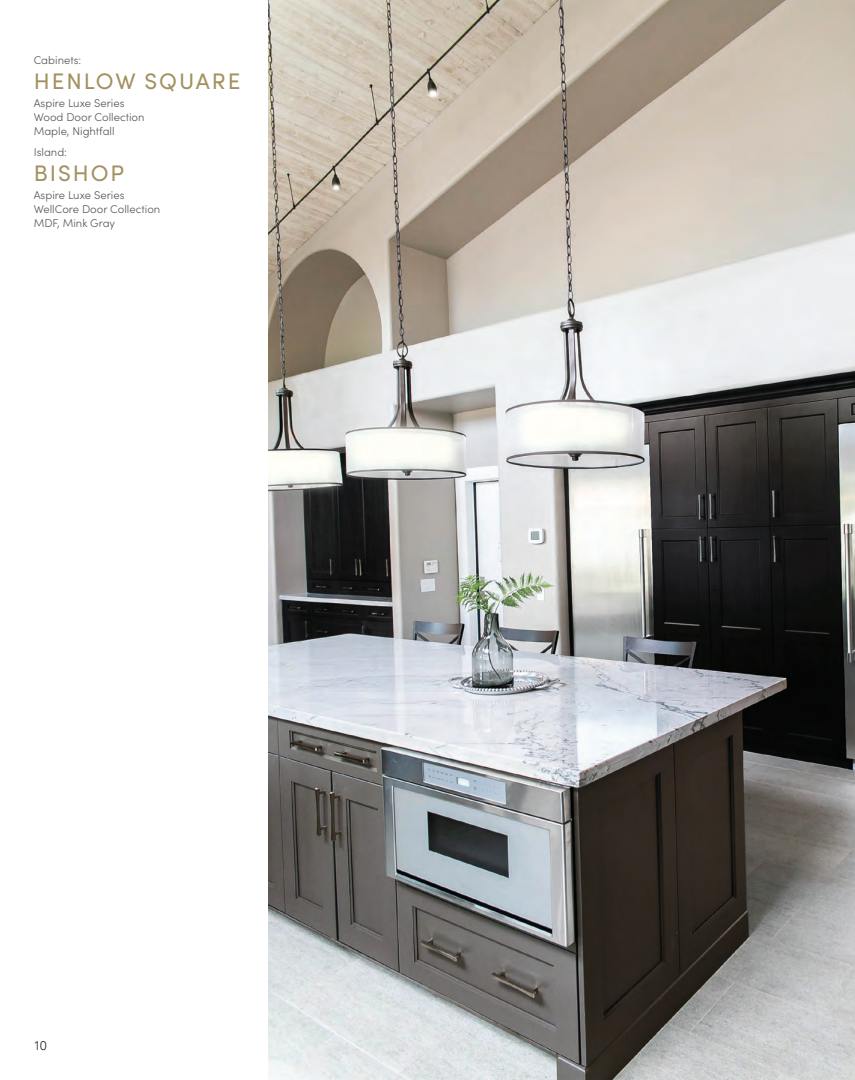
<style>
.page{position:relative;width:855px;height:1080px;background:#fff}
.page>*{position:absolute;margin:0;border:0;box-sizing:border-box;transform-origin:0 0}
.t1{font:22.5px "Sofia Pro";letter-spacing:.085em;color:#a29161}
.t2{font:300 12.5px "Avenir";color:#231f20}
.t3{font:300 11.25px/13.8px "Sofia Pro";color:#57585a}
</style>
<div class="page">
<img style="left:269px;top:0;width:586px;height:1080px">
<p class="t3" style="left:34px;top:52px;width:49px">Cabinets:</p>
<h1 class="t1" style="left:34px;top:64px;width:208px">HENLOW SQUARE</h1>
<p class="t3" style="left:34px;top:96px;width:112px">Aspire Luxe Series<br>Wood Door Collection<br>Maple, Nightfall</p>
<p class="t3" style="left:34px;top:144px;width:35px">Island:</p>
<h1 class="t1" style="left:34px;top:156px;width:92px">BISHOP</h1>
<p class="t3" style="left:34px;top:188px;width:128px">Aspire Luxe Series<br>WellCore Door Collection<br>MDF, Mink Gray</p>
<p class="t2" style="left:34px;top:1038px;width:15px">10</p>
</div>
